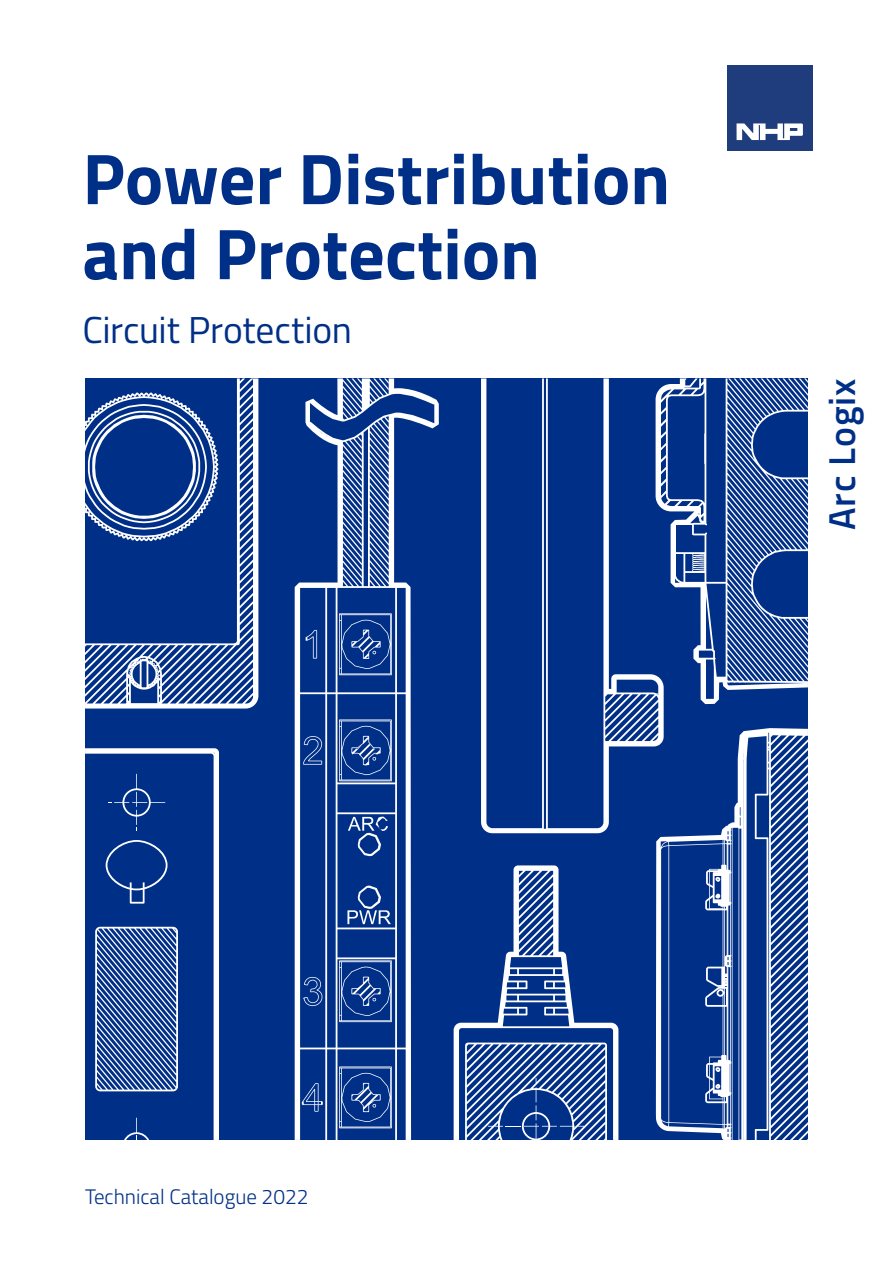
<style>
.page{position:relative;width:893px;height:1263px;background:#fff}
.page>*{position:absolute;margin:0;border:0;box-sizing:border-box;transform-origin:0 0}
.t1{font:700 72px/75px "Titillium";color:#002f87}
.t2{font:37.5px "Titillium";letter-spacing:-.005em;color:#002f87}
.t3{font:600 37.5px "Titillium";letter-spacing:.02em;color:#002f87}
.t4{font:300 21px "Titillium";color:#002f87}
</style>
<div class="page">
<div style="left:85px;top:378px;width:723px;height:762px;background:#002f87"></div>
<div style="left:727px;top:65px;width:85px;height:85px;background:#1f3d7c"></div>
<svg style="left:736px;top:123px;width:67px;height:17px"></svg>
<svg style="left:656px;top:728px;width:152px;height:412px"></svg>
<svg style="left:773px;top:1105px;width:35px;height:35px"></svg>
<svg style="left:664px;top:378px;width:144px;height:326px"></svg>
<svg style="left:782px;top:378px;width:26px;height:31px"></svg>
<svg style="left:295px;top:378px;width:144px;height:762px"></svg>
<svg style="left:85px;top:748px;width:134px;height:392px"></svg>
<svg style="left:481px;top:378px;width:183px;height:455px"></svg>
<svg style="left:454px;top:865px;width:164px;height:275px"></svg>
<svg style="left:85px;top:378px;width:173px;height:330px"></svg>
<p class="t1" style="left:82px;top:138px;width:589px">Power Distribution and Protection</p>
<p class="t2" style="left:82px;top:302px;width:271px">Circuit Protection</p>
<p class="t3" style="left:814px;top:530px;width:153px;rotate:-90deg">Arc Logix</p>
<p class="t4" style="left:85px;top:1182px;width:225px">Technical Catalogue 2022</p>
</div>
